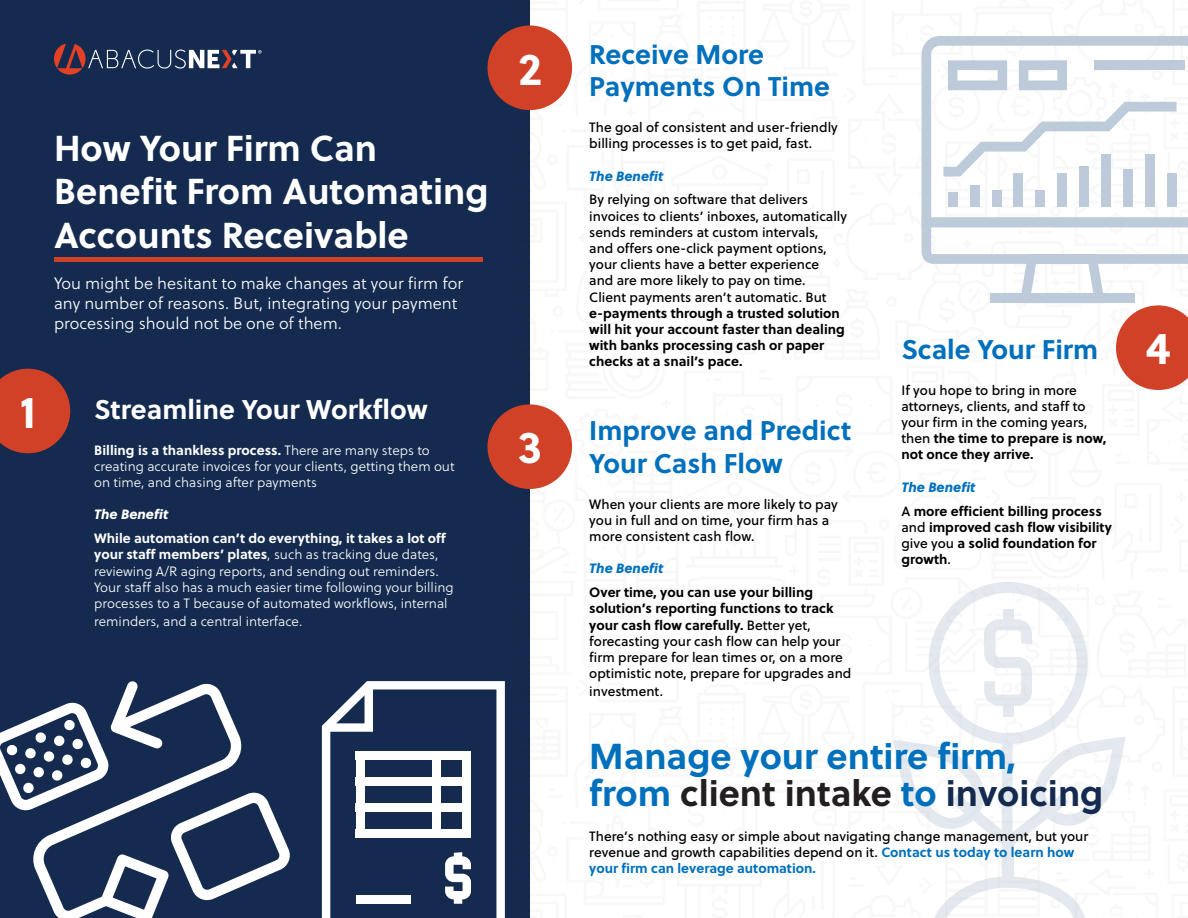
<style>
.page{position:relative;width:1188px;height:918px;background:#fff}
.page>*{position:absolute;margin:0;border:0;box-sizing:border-box;transform-origin:0 0}
.t1{font:700 45px "Soleil";color:#fff}
.t2{font:700 36px/43.2px "Soleil";color:#fff}
.t3{font:700 36px/37.5px "Soleil";color:#0070bd}
.t4{font:700 27px/32.4px "Soleil";color:#0070bd}
.t5{font:700 27px "Soleil";color:#fff}
.t6{font:16.5px/19.8px "Soleil Lt";color:#fff}
.t7{font:13.5px/16.2px "Soleil Bk";color:#000}
.t8{font:13.5px/16.2px "Soleil Lt";color:#fff}
.t9{font:700 13.5px/16.2px "Soleil";color:#000}
.t10{font:italic 13.5px "Soleil Xb";color:#0070bd}
.t11{font:italic 13.5px "Soleil Xb";color:#fff}
.s1{font-family:"Soleil";font-weight:700}
.s2{font-family:"Soleil Bk";font-weight:400}
.s3{color:#231f20}
.s4{color:#142b4f}
.s5{font-family:"Soleil";font-weight:700;color:#0070bd}
</style>
<div class="page">
<div style="left:0;top:0;width:530px;height:918px;background:#142b4f"></div>
<div style="left:54px;top:257px;width:429px;height:5px;background:#d14127"></div>
<svg style="left:934px;top:877px;width:151px;height:41px"></svg>
<div style="left:1003px;top:837px;width:11px;height:51px;background:#e4e9ef"></div>
<div style="left:1002px;top:733px;width:11px;height:155px;background:#e4e9ef;border-radius:5px"></div>
<svg style="left:893px;top:582px;width:233px;height:263px"></svg>
<svg style="left:0;top:369px;width:70px;height:84px"></svg>
<div style="left:488px;top:26px;width:84px;height:84px;background:#d14127;border-radius:50%"></div>
<div style="left:488px;top:404px;width:84px;height:85px;background:#d14127;border-radius:50%"></div>
<svg style="left:54px;top:43px;width:208px;height:32px"></svg>
<svg style="left:245px;top:792px;width:45px;height:93px"></svg>
<svg style="left:33px;top:681px;width:212px;height:237px"></svg>
<svg style="left:0;top:701px;width:111px;height:111px"></svg>
<svg style="left:322px;top:681px;width:183px;height:237px"></svg>
<div style="left:454px;top:895px;width:8px;height:9px;background:#fff"></div>
<div style="left:356px;top:895px;width:55px;height:9px;background:#fff"></div>
<svg style="left:922px;top:36px;width:266px;height:182px"></svg>
<svg style="left:922px;top:218px;width:266px;height:172px"></svg>
<div style="left:990px;top:293px;width:144px;height:10px;background:#bdcad9"></div>
<svg style="left:948px;top:60px;width:59px;height:30px"></svg>
<svg style="left:1019px;top:60px;width:48px;height:30px"></svg>
<div style="left:1094px;top:60px;width:91px;height:10px;background:#bdcad9"></div>
<div style="left:948px;top:192px;width:9px;height:15px;background:#bdcad9"></div>
<div style="left:970px;top:185px;width:9px;height:22px;background:#bdcad9"></div>
<div style="left:992px;top:190px;width:9px;height:17px;background:#bdcad9"></div>
<div style="left:1014px;top:173px;width:9px;height:34px;background:#bdcad9"></div>
<div style="left:1036px;top:190px;width:9px;height:17px;background:#bdcad9"></div>
<div style="left:1057px;top:173px;width:10px;height:34px;background:#bdcad9"></div>
<div style="left:1079px;top:166px;width:10px;height:41px;background:#bdcad9"></div>
<div style="left:1101px;top:154px;width:10px;height:53px;background:#bdcad9"></div>
<div style="left:1123px;top:169px;width:10px;height:38px;background:#bdcad9"></div>
<div style="left:1145px;top:154px;width:10px;height:53px;background:#bdcad9"></div>
<div style="left:1167px;top:173px;width:10px;height:34px;background:#bdcad9"></div>
<svg style="left:943px;top:102px;width:234px;height:75px"></svg>
<p class="t2" style="left:54px;top:125px;width:436px">How Your Firm Can<br>Benefit From Automating<br>Accounts Receivable</p>
<p class="t6" style="left:54px;top:273px;width:411px">You might be hesitant to make changes at your firm for any number of reasons. But, integrating your payment processing should not be one of them.</p>
<p class="t1" style="left:20px;top:377px;width:18px">1</p>
<p class="t5" style="left:94px;top:388px;width:335px">Streamline Your Workflow</p>
<p class="t8" style="left:94px;top:442px;width:362px"><span class="s1">Billing is a thankless process.</span> There are many steps to creating accurate invoices for your clients, getting them out on time, and chasing after payments</p>
<p class="t11" style="left:94px;top:504px;width:76px">The Benefit</p>
<p class="t8" style="left:94px;top:530px;width:361px"><span class="s1">While automation can’t do everything, it takes a lot off your staff members’ plates</span>, such as tracking due dates, reviewing A/R aging reports, and sending out reminders.<br>Your staff also has a much easier time following your billing processes to a T because of automated workflows, internal</p>
<p class="t8" style="left:94px;top:613px;width:210px">reminders, and a central interface.</p>
<p class="t1" style="left:518px;top:34px;width:25px">2</p>
<p class="t1" style="left:518px;top:413px;width:26px">3</p>
<p class="t4" style="left:589px;top:37px;width:242px">Receive More<br>Payments On Time</p>
<p class="t7" style="left:589px;top:119px;width:250px">The goal of consistent and user-friendly billing processes is to get paid, fast.</p>
<p class="t10" style="left:589px;top:165px;width:76px">The Benefit</p>
<p class="t7" style="left:589px;top:191px;width:259px">By relying on software that delivers invoices to clients’ inboxes, automatically sends reminders at custom intervals,<br>and offers one-click payment options, your clients have a better experience<br>and are more likely to pay on time.<br>Client payments aren’t automatic. But <span class="s1">e-payments through a trusted solution will hit your account faster than dealing with banks processing cash or paper checks at a snail’s pace.</span></p>
<p class="t4" style="left:589px;top:413px;width:264px">Improve and Predict<br>Your Cash Flow</p>
<p class="t7" style="left:589px;top:495px;width:250px">When your clients are more likely to pay you in full and on time, your firm has a more consistent cash flow.</p>
<p class="t10" style="left:589px;top:558px;width:76px">The Benefit</p>
<p class="t7" style="left:589px;top:584px;width:264px"><span class="s1">Over time, you can use your billing solution’s reporting functions to track your cash flow carefully.</span> Better yet, forecasting your cash flow can help your firm prepare for lean times or, on a more optimistic note, prepare for upgrades and</p>
<p class="t7" style="left:589px;top:683px;width:75px">investment.</p>
<p class="t4" style="left:901px;top:332px;width:198px">Scale Your Firm</p>
<p class="t7" style="left:901px;top:381px;width:207px">If you hope to bring in more attorneys, clients, and staff to your firm in the coming years, then <span class="s1">the time to prepare is now, not once they arrive.</span></p>
<p class="t10" style="left:901px;top:476px;width:76px">The Benefit</p>
<p class="t9" style="left:901px;top:502px;width:212px"><span class="s2">A</span> more efficient billing process <span class="s2">and</span> improved cash flow visibility <span class="s2">give you</span> a solid foundation for growth<span class="s2">.</span></p>
<p class="t3" style="left:589px;top:736px;width:516px">Manage your entire firm, from <span class="s3">client intake</span> to <span class="s4">invoicing</span></p>
<p class="t7" style="left:589px;top:827px;width:500px">There’s nothing easy or simple about navigating change management, but your revenue and growth capabilities depend on it. <span class="s5">Contact us today to learn how your firm can leverage automation.</span></p>
<p class="t1" style="left:1146px;top:314px;width:26px">4</p>
</div>
